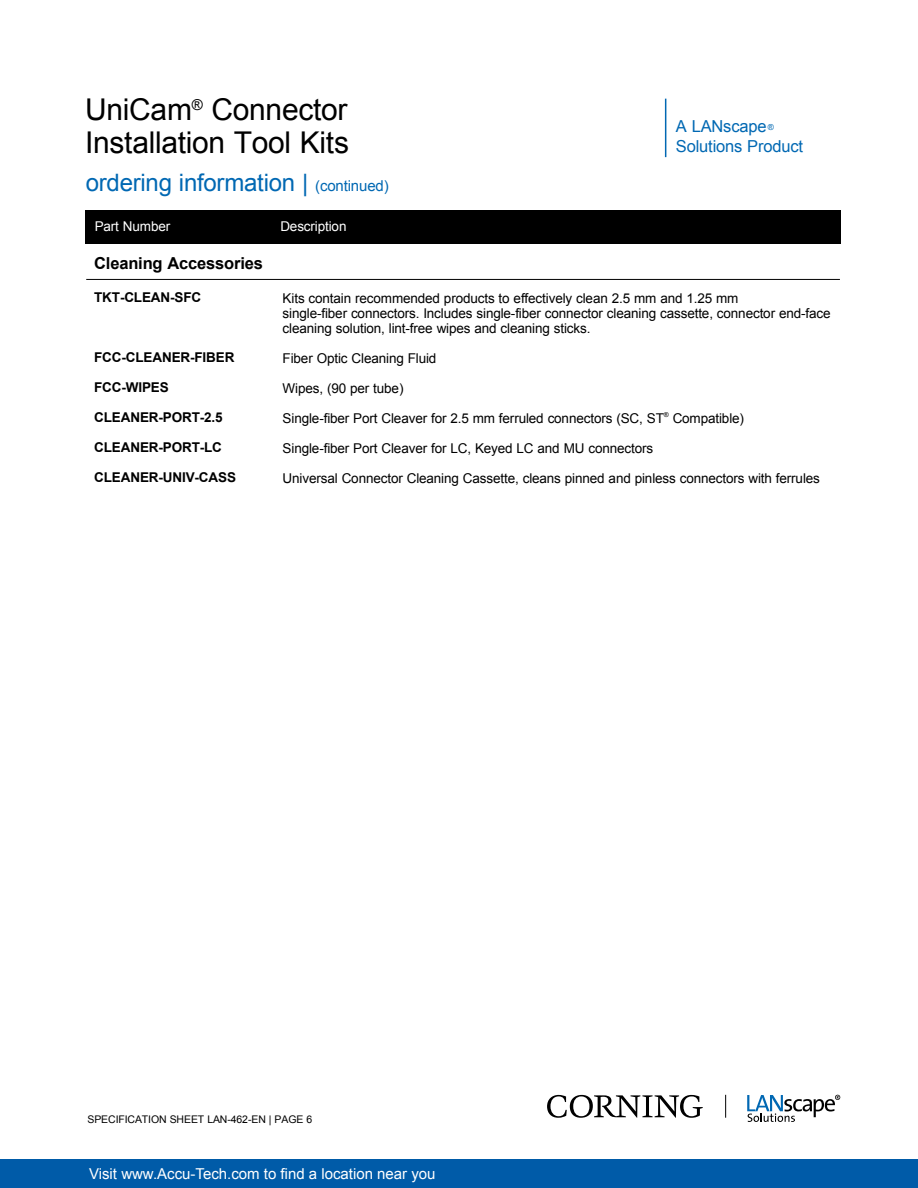
<style>
.page{position:relative;width:918px;height:1188px;background:#fff}
.page>*{position:absolute;margin:0;border:0;box-sizing:border-box;transform-origin:0 0}
.t1{font:30px/33px "Arial";letter-spacing:-.01em;color:#000}
.t2{font:24px "Arial";letter-spacing:-.01em;color:#0168b3}
.t3{font:16.5px/19.5px "Arial";letter-spacing:-.01em;color:#0168b3}
.t4{font:700 16.5px "Arial";letter-spacing:-.01em;color:#000}
.t5{font:15px "Arial";color:#fff}
.t6{font:13.5px/15px "Arial";letter-spacing:-.01em;color:#000}
.t7{font:700 13.5px "Arial";letter-spacing:-.01em;color:#000}
.t8{font:13.5px "Arial";letter-spacing:-.01em;color:#fff}
.t9{font:10.5px "Arial";letter-spacing:-.01em;color:#000}
.s1{font-size:15px}
</style>
<div class="page">
<svg style="left:547px;top:1095px;width:156px;height:23px"></svg>
<svg style="left:747px;top:1095px;width:93px;height:27px"></svg>
<svg style="left:725px;top:1095px;width:1px;height:23px"></svg>
<hr style="left:665px;top:99px;width:1px;height:58px;background:#0168b3">
<div style="left:85px;top:211px;width:756px;height:33px;background:#000"></div>
<hr style="left:86px;top:279px;width:754px;height:1px;background:#000">
<div style="left:0;top:1160px;width:918px;height:28px;background:#005ba8"></div>
<p class="t1" style="left:85px;top:94px;width:265px">UniCam<sup>®</sup> Connector<br>Installation Tool Kits</p>
<p class="t2" style="left:86px;top:167px;width:305px">ordering information | <span class="s1">(continued)</span></p>
<p class="t8" style="left:95px;top:218px;width:77px">Part Number</p>
<p class="t8" style="left:280px;top:218px;width:68px">Description</p>
<p class="t4" style="left:94px;top:253px;width:170px">Cleaning Accessories</p>
<p class="t3" style="left:676px;top:117px;width:129px">A LANscape<sup>®<br></sup>Solutions Product</p>
<p class="t7" style="left:94px;top:289px;width:109px">TKT-CLEAN-SFC</p>
<p class="t7" style="left:94px;top:349px;width:142px">FCC-CLEANER-FIBER</p>
<p class="t7" style="left:94px;top:379px;width:76px">FCC-WIPES</p>
<p class="t7" style="left:94px;top:409px;width:130px">CLEANER-PORT-2.5</p>
<p class="t7" style="left:94px;top:439px;width:129px">CLEANER-PORT-LC</p>
<p class="t7" style="left:94px;top:469px;width:143px">CLEANER-UNIV-CASS</p>
<p class="t6" style="left:283px;top:291px;width:549px">Kits contain recommended products to effectively clean 2.5 mm and 1.25 mm<br>single-fiber connectors. Includes single-fiber connector cleaning cassette, connector end-face cleaning solution, lint-free wipes and cleaning sticks.</p>
<p class="t6" style="left:283px;top:351px;width:155px">Fiber Optic Cleaning Fluid</p>
<p class="t6" style="left:283px;top:381px;width:122px">Wipes, (90 per tube)</p>
<p class="t6" style="left:283px;top:411px;width:463px">Single-fiber Port Cleaver for 2.5 mm ferruled connectors (SC, ST<sup>®</sup> Compatible)</p>
<p class="t6" style="left:283px;top:441px;width:372px">Single-fiber Port Cleaver for LC, Keyed LC and MU connectors</p>
<p class="t6" style="left:283px;top:471px;width:539px">Universal Connector Cleaning Cassette, cleans pinned and pinless connectors with ferrules</p>
<p class="t9" style="left:88px;top:1112px;width:226px">SPECIFICATION SHEET LAN-462-EN | PAGE 6</p>
<p class="t5" style="left:89px;top:1165px;width:348px">Visit www.Accu-Tech.com to find a location near you</p>
</div>
